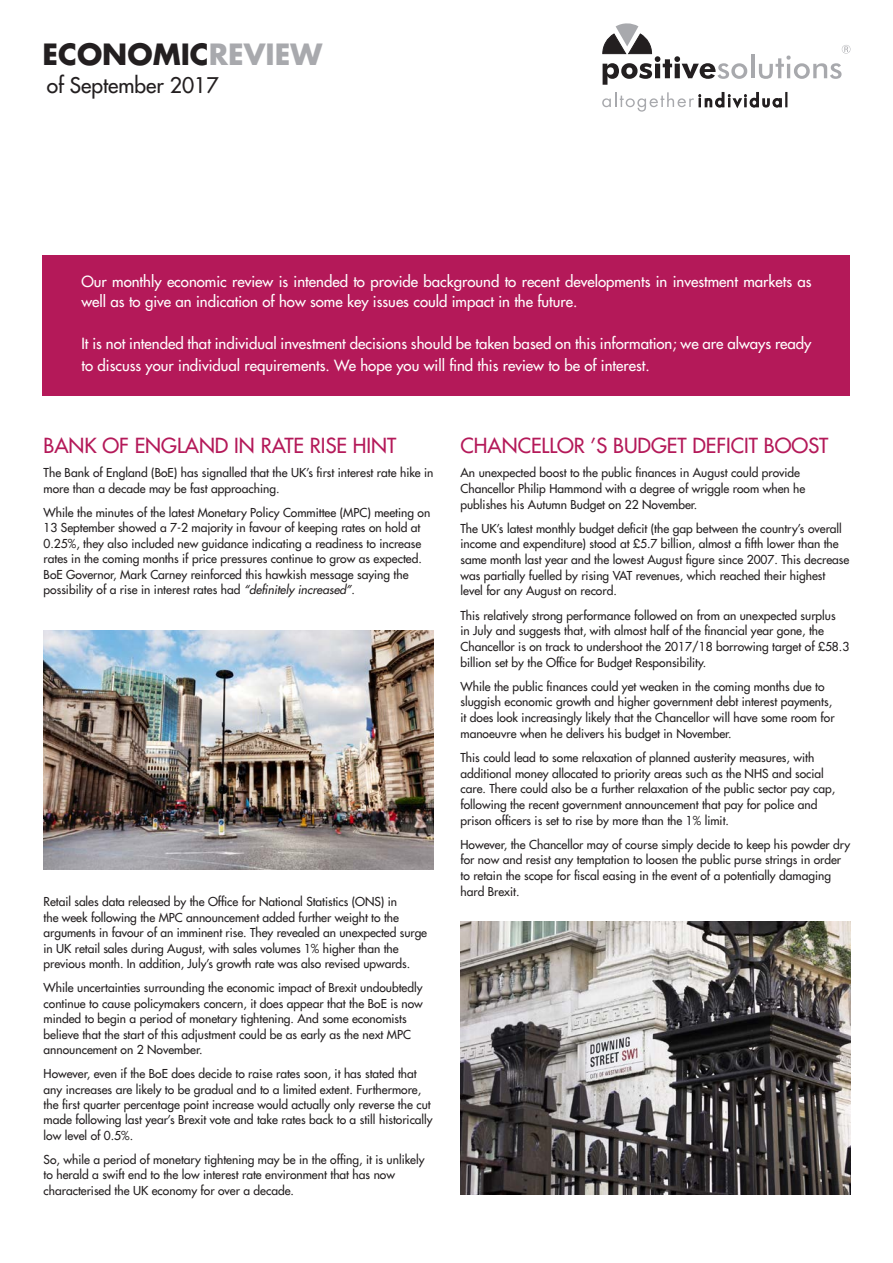
<style>
.page{position:relative;width:893px;height:1263px;background:#fff}
.page>*{position:absolute;margin:0;border:0;box-sizing:border-box;transform-origin:0 0}
.t1{font:700 28.5px "Futura LT";color:#231f20}
.t2{font:21px "Futura LT";color:#231f20}
.Headings{font:20.25px "Futura LT";color:#b41959}
.t3{font:15px/19.5px "Futura LT";color:#fff}
.body_text{font:12px/15.5px "Futura LT";color:#231f20}
.s1{color:#a8a9ad}
.s2{font-style:italic}
</style>
<div class="page">
<div style="left:43px;top:255px;width:807px;height:141px;background:#b41959"></div>
<hr style="left:751px;top:55px;width:3px;height:23px;background:#a8a9ad">
<svg style="left:602px;top:23px;width:145px;height:62px"></svg>
<svg style="left:602px;top:92px;width:185px;height:20px"></svg>
<svg style="left:759px;top:45px;width:91px;height:34px"></svg>
<img style="left:43px;top:630px;width:391px;height:240px">
<img style="left:460px;top:922px;width:390px;height:273px">
<p class="t1" style="left:43px;top:36px;width:281px">ECONOMIC<span class="s1">REVIEW</span></p>
<p class="t2" style="left:47px;top:71px;width:173px">of September 2017</p>
<p class="t3" style="left:81px;top:272px;width:731px">Our monthly economic review is intended to provide background to recent developments in investment markets as well as to give an indication of how some key issues could impact in the future.</p>
<p class="t3" style="left:81px;top:332px;width:731px;line-height:22.5px">It is not intended that individual investment decisions should be taken based on this information; we are always ready to discuss your individual requirements. We hope you will find this review to be of interest.</p>
<p class="Headings" style="left:44px;top:432px;width:354px">BANK OF ENGLAND IN RATE RISE HINT</p>
<p class="body_text" style="left:44px;top:465px;width:391px">The Bank of England (BoE) has signalled that the UK’s first interest rate hike in more than a decade may be fast approaching.</p>
<p class="body_text" style="left:44px;top:504px;width:388px">While the minutes of the latest Monetary Policy Committee (MPC) meeting on 13 September showed a 7-2 majority in favour of keeping rates on hold at 0.25%, they also included new guidance indicating a readiness to increase rates in the coming months if price pressures continue to grow as expected.<br>BoE Governor, Mark Carney reinforced this hawkish message saying the possibility of a rise in interest rates had <span class="s2">“definitely increased”</span>.</p>
<p class="body_text" style="left:44px;top:894px;width:385px">Retail sales data released by the Office for National Statistics (ONS) in<br>the week following the MPC announcement added further weight to the arguments in favour of an imminent rise. They revealed an unexpected surge in UK retail sales during August, with sales volumes 1% higher than the previous month. In addition, July’s growth rate was also revised upwards.</p>
<p class="body_text" style="left:44px;top:980px;width:381px">While uncertainties surrounding the economic impact of Brexit undoubtedly continue to cause policymakers concern, it does appear that the BoE is now minded to begin a period of monetary tightening. And some economists believe that the start of this adjustment could be as early as the next MPC announcement on 2 November.</p>
<p class="body_text" style="left:44px;top:1066px;width:391px">However, even if the BoE does decide to raise rates soon, it has stated that any increases are likely to be gradual and to a limited extent. Furthermore, the first quarter percentage point increase would actually only reverse the cut made following last year’s Brexit vote and take rates back to a still historically low level of 0.5%.</p>
<p class="body_text" style="left:44px;top:1152px;width:382px">So, while a period of monetary tightening may be in the offing, it is unlikely to herald a swift end to the low interest rate environment that has now characterised the UK economy for over a decade.</p>
<p class="Headings" style="left:460px;top:432px;width:369px">CHANCELLOR ’S BUDGET DEFICIT BOOST</p>
<p class="body_text" style="left:460px;top:465px;width:346px">An unexpected boost to the public finances in August could provide<br>Chancellor Philip Hammond with a degree of wriggle room when he publishes his Autumn Budget on 22 November.</p>
<p class="body_text" style="left:460px;top:520px;width:390px">The UK’s latest monthly budget deficit (the gap between the country’s overall income and expenditure) stood at £5.7 billion, almost a fifth lower than the same month last year and the lowest August figure since 2007. This decrease was partially fuelled by rising VAT revenues, which reached their highest level for any August on record.</p>
<p class="body_text" style="left:460px;top:607px;width:390px">This relatively strong performance followed on from an unexpected surplus<br>in July and suggests that, with almost half of the financial year gone, the Chancellor is on track to undershoot the 2017/18 borrowing target of £58.3 billion set by the Office for Budget Responsibility.</p>
<p class="body_text" style="left:460px;top:678px;width:376px">While the public finances could yet weaken in the coming months due to sluggish economic growth and higher government debt interest payments, it does look increasingly likely that the Chancellor will have some room for manoeuvre when he delivers his budget in November.</p>
<p class="body_text" style="left:460px;top:750px;width:376px">This could lead to some relaxation of planned austerity measures, with additional money allocated to priority areas such as the NHS and social care. There could also be a further relaxation of the public sector pay cap, following the recent government announcement that pay for police and prison officers is set to rise by more than the 1% limit.</p>
<p class="body_text" style="left:460px;top:836px;width:391px">However, the Chancellor may of course simply decide to keep his powder dry for now and resist any temptation to loosen the public purse strings in order to retain the scope for fiscal easing in the event of a potentially damaging hard Brexit.</p>
</div>
